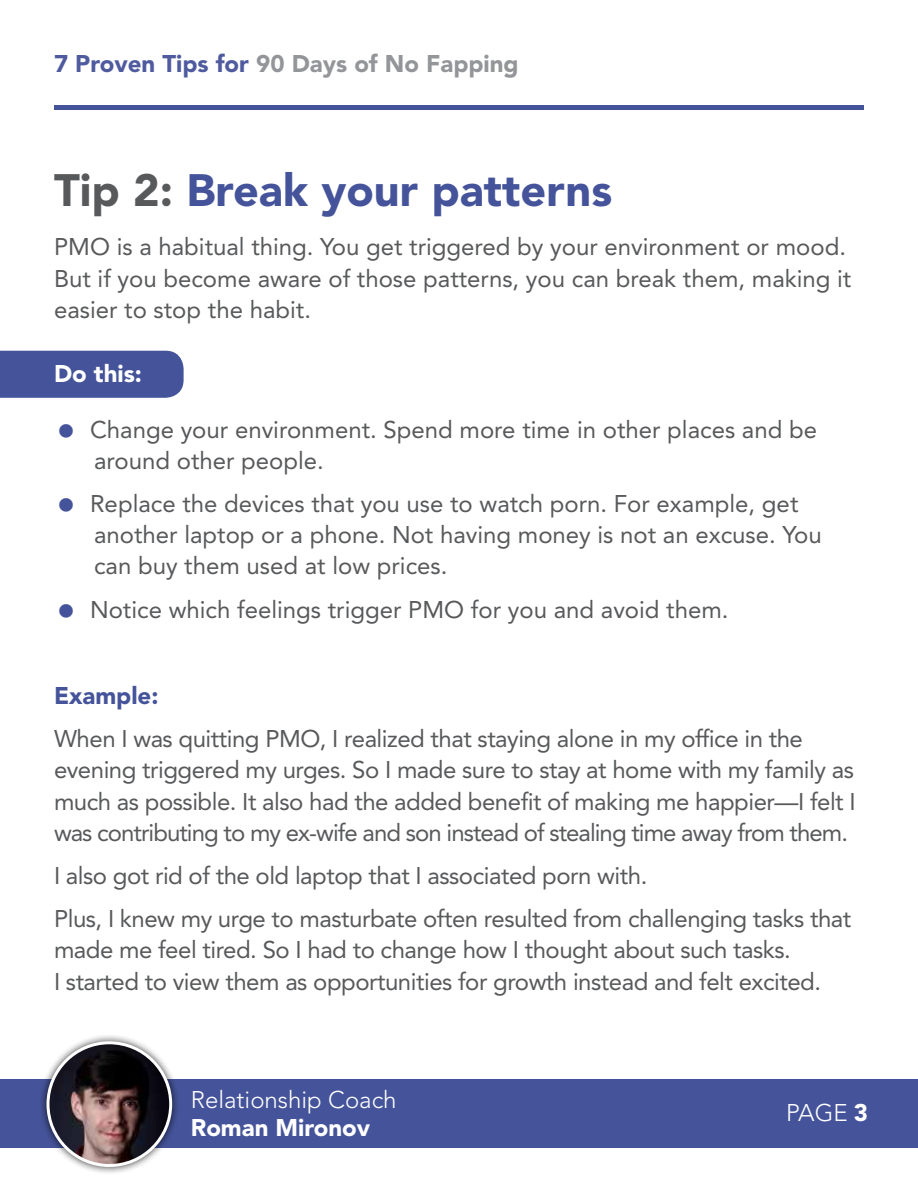
<style>
.page{position:relative;width:918px;height:1188px;background:#fff}
.page>*{position:absolute;margin:0;border:0;box-sizing:border-box;transform-origin:0 0}
.t1{font:900 45px "Avenir LT Std";color:#45549a}
.t2{font:24px/31.2px "Avenir LT Std";letter-spacing:-.02em;color:#58595b}
.t3{font:24px/31.2px "Avenir LT Std";color:#58595b}
.t4{font:900 24px "Avenir LT Std";color:#939598}
.t5{font:300 24px "Avenir LT Std";color:#fff}
.t6{font:900 24px "Avenir LT Std";color:#fff}
.t7{font:900 24px "Avenir LT Std";color:#45549a}
.s1{color:#4f5b9e}
.s2{color:#58595b}
.s3{font-weight:900}
</style>
<div class="page">
<div style="left:0;top:351px;width:184px;height:47px;background:#45549a"></div>
<div style="left:54px;top:105px;width:810px;height:5px;background:#45549a"></div>
<div style="left:0;top:1079px;width:918px;height:69px;background:#45549a"></div>
<div style="left:38px;top:1033px;width:142px;height:142px;background:#000;opacity:.75"></div>
<svg style="left:48px;top:1043px;width:123px;height:123px"></svg>
<img style="left:48px;top:1043px;width:114px;height:123px">
<div style="left:46px;top:1041px;width:126px;height:126px;border:3px solid #fff;border-radius:50%"></div>
<p class="t4" style="left:54px;top:49px;width:466px"><span class="s1">7 Proven Tips for</span> 90 Days of No Fapping</p>
<h1 class="t1" style="left:54px;top:163px;width:560px"><span class="s2">Tip 2:</span> Break your patterns</h1>
<p class="t3" style="left:54px;top:232px;width:799px">PMO is a habitual thing. You get triggered by your environment or mood.<br>But if you become aware of those patterns, you can break them, making it easier to stop the habit.</p>
<p class="t6" style="left:54px;top:359px;width:89px">Do this:</p>
<p class="t3" style="left:90px;top:414px;width:729px">Change your environment. Spend more time in other places and be around other people.</p>
<p class="t3" style="left:90px;top:488px;width:733px">Replace the devices that you use to watch porn. For example, get another laptop or a phone. Not having money is not an excuse. You can buy them used at low prices.</p>
<p class="t3" style="left:90px;top:594px;width:640px">Notice which feelings trigger PMO for you and avoid them.</p>
<p class="t7" style="left:54px;top:681px;width:106px">Example:</p>
<p class="t2" style="left:54px;top:723px;width:803px">When I was quitting PMO, I realized that staying alone in my office in the evening triggered my urges. So I made sure to stay at home with my family as much as possible. It also had the added benefit of making me happier—I felt I was contributing to my ex-wife and son instead of stealing time away from them.</p>
<p class="t2" style="left:54px;top:854px;width:799px;line-height:43.2px">I also got rid of the old laptop that I associated porn with.<br>Plus, I knew my urge to masturbate often resulted from challenging tasks that</p>
<p class="t2" style="left:54px;top:935px;width:769px">made me feel tired. So I had to change how I thought about such tasks.<br>I started to view them as opportunities for growth instead and felt excited.</p>
<p class="t5" style="left:191px;top:1085px;width:207px">Relationship Coach</p>
<p class="t6" style="left:191px;top:1113px;width:181px">Roman Mironov</p>
<p class="t5" style="left:786px;top:1098px;width:83px">PAGE <span class="s3">3</span></p>
</div>
